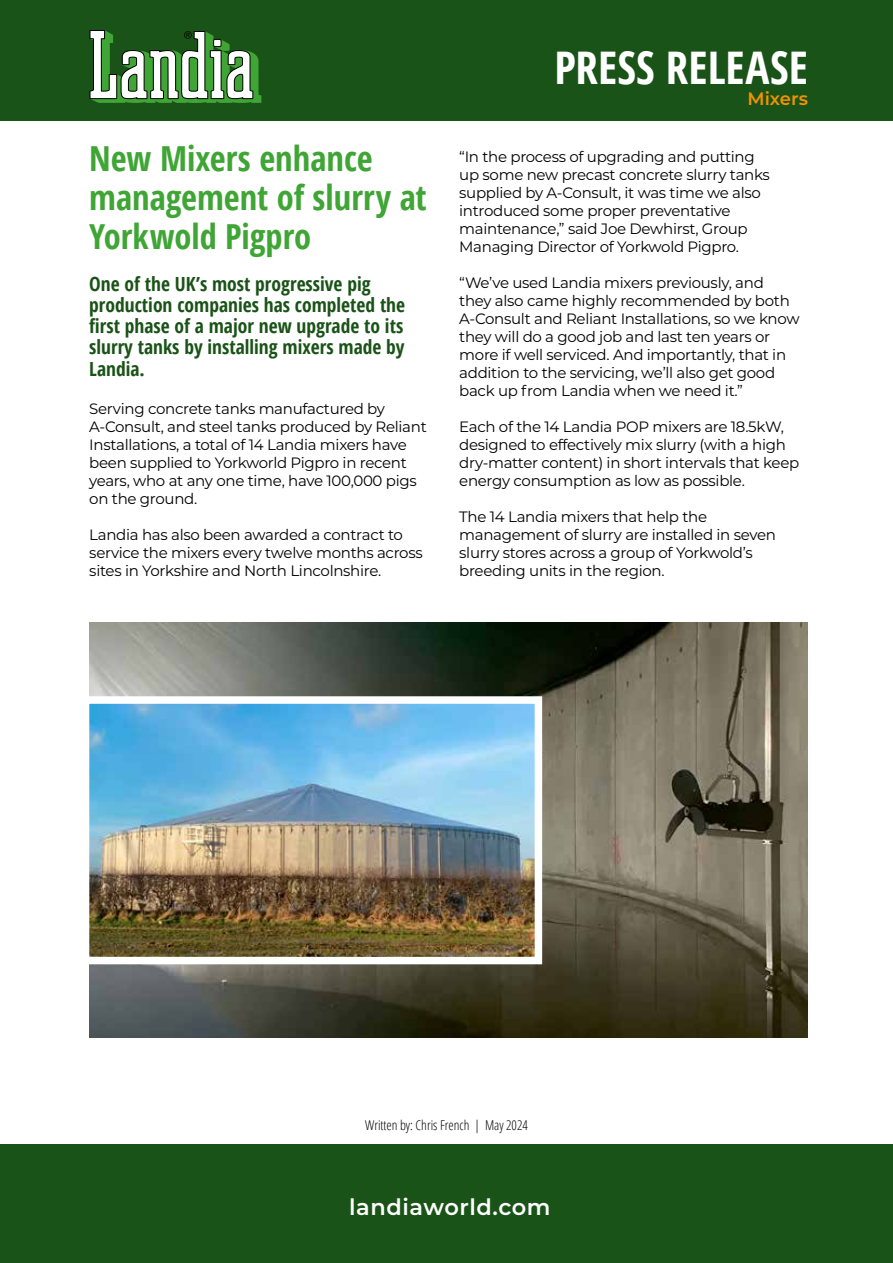
<style>
.page{position:relative;width:893px;height:1263px;background:#fff}
.page>*{position:absolute;margin:0;border:0;box-sizing:border-box;transform-origin:0 0}
.t1{font:700 condensed 45px "Open Sans";color:#fff}
.t2{font:700 condensed 34.5px/39px "Open Sans";color:#3fa535}
.t3{font:600 22.5px "Montserrat";letter-spacing:.025em;color:#fff}
.t4{font:700 condensed 19.5px/21.1px "Open Sans";color:#1a5317}
.t5{font:600 18px "Montserrat";color:#f39200}
.t6{font:15px/18px "Montserrat";letter-spacing:-.02em;color:#000}
.t7{font:300 condensed 13.5px "Open Sans";color:#000}
</style>
<div class="page">
<div style="left:0;top:0;width:893px;height:120px;background:#1a5317"></div>
<svg style="left:89px;top:30px;width:172px;height:73px"></svg>
<img style="left:89px;top:623px;width:719px;height:414px">
<div style="left:0;top:1145px;width:893px;height:118px;background:#1a5317"></div>
<img style="left:89px;top:692px;width:457px;height:276px">
<h2 class="t2" style="left:89px;top:138px;width:339px">New Mixers enhance management of slurry at<br>Yorkwold Pigpro</h2>
<h3 class="t4" style="left:89px;top:273px;width:317px">One of the UK’s most progressive pig production companies has completed the first phase of a major new upgrade to its slurry tanks by installing mixers made by<br>Landia.</h3>
<p class="t6" style="left:89px;top:399px;width:339px">Serving concrete tanks manufactured by A-Consult, and steel tanks produced by Reliant Installations, a total of 14 Landia mixers have been supplied to Yorkworld Pigpro in recent years, who at any one time, have 100,000 pigs on the ground.</p>
<p class="t6" style="left:89px;top:525px;width:335px">Landia has also been awarded a contract to service the mixers every twelve months across sites in Yorkshire and North Lincolnshire.</p>
<h1 class="t1" style="left:554px;top:37px;width:255px">PRESS RELEASE</h1>
<p class="t5" style="left:748px;top:86px;width:62px">Mixers</p>
<p class="t6" style="left:459px;top:147px;width:312px">“In the process of upgrading and putting up some new precast concrete slurry tanks supplied by A-Consult, it was time we also introduced some proper preventative maintenance,” said Joe Dewhirst, Group Managing Director of Yorkwold Pigpro.</p>
<p class="t6" style="left:459px;top:273px;width:342px">“We’ve used Landia mixers previously, and they also came highly recommended by both A-Consult and Reliant Installations, so we know they will do a good job and last ten years or more if well serviced. And importantly, that in addition to the servicing, we’ll also get good back up from Landia when we need it.”</p>
<p class="t6" style="left:459px;top:417px;width:342px">Each of the 14 Landia POP mixers are 18.5kW, designed to effectively mix slurry (with a high dry-matter content) in short intervals that keep energy consumption as low as possible.</p>
<p class="t6" style="left:459px;top:507px;width:318px">The 14 Landia mixers that help the management of slurry are installed in seven slurry stores across a group of Yorkwold’s breeding units in the region.</p>
<p class="t7" style="left:365px;top:1116px;width:164px">Written by: Chris French | May 2024</p>
<h3 class="t3" style="left:349px;top:1191px;width:203px">landiaworld.com</h3>
</div>
